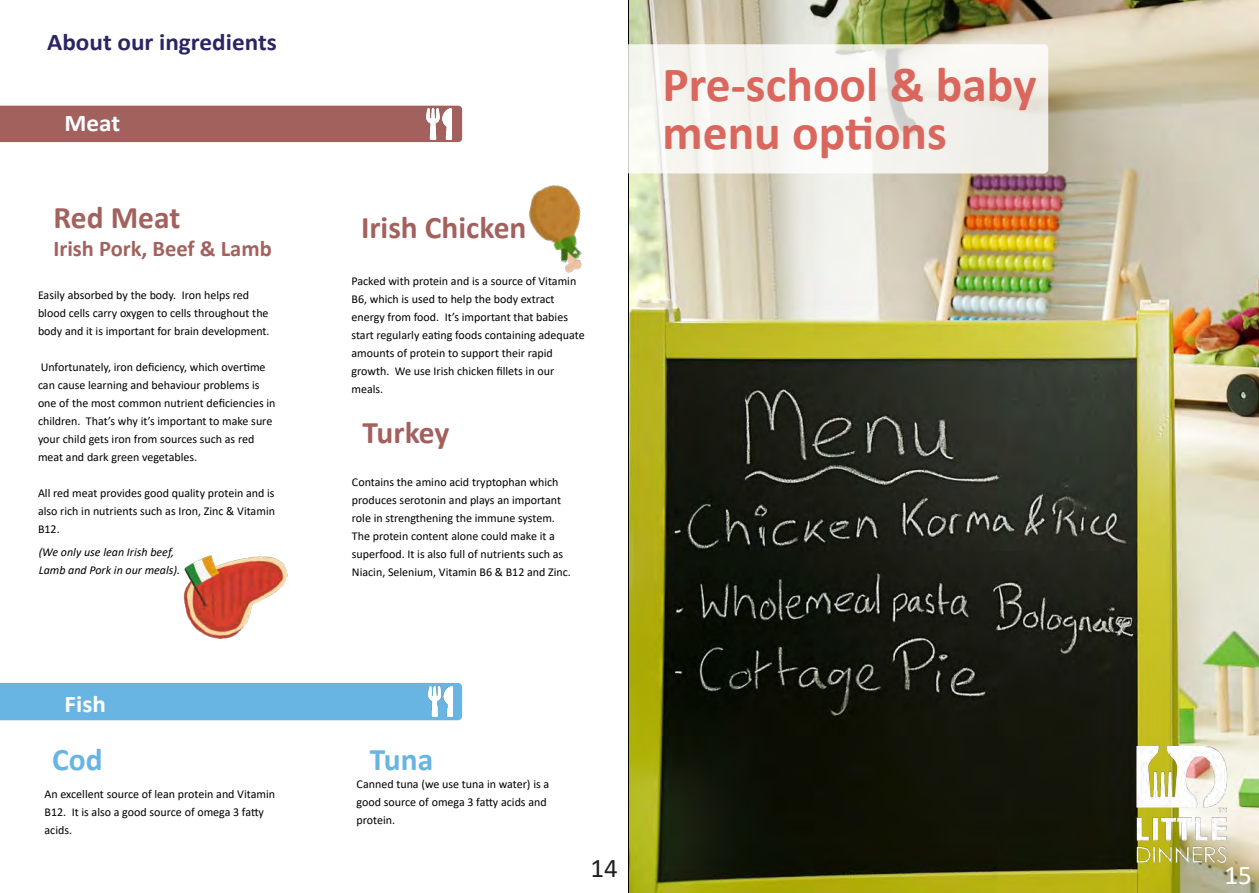
<style>
.page{position:relative;width:1259px;height:893px;background:#fff}
.page>*{position:absolute;margin:0;border:0;box-sizing:border-box;transform-origin:0 0}
.t1{font:700 49.5px/48px "Calibri";color:#da675e}
.t2{font:700 31.5px "Calibri";color:#a3615d}
.t3{font:700 31.5px "Calibri";color:#68b4e2}
.t4{font:27px "Calibri";color:#231f20}
.t5{font:27px "Calibri";color:#fff}
.t6{font:700 24px "Calibri";color:#292663;scale:1.05 1}
.t7{font:700 24px "Calibri";color:#fff;scale:1.05 1}
.t8{font:700 22.5px "Calibri";color:#a3615d}
.t9{font:12px/18px "Calibri";color:#000}
.t10{font:italic 12px/18px "Calibri";color:#000}
</style>
<div class="page">
<img style="left:629px;top:0;width:630px;height:893px">
<svg style="left:611px;top:44px;width:437px;height:129px;fill:#f6f4ef"></svg>
<div style="left:0;top:106px;width:462px;height:36px;background:#a3615d"></div>
<div style="left:0;top:683px;width:462px;height:37px;background:#68b4e2"></div>
<img style="left:528px;top:185px;width:54px;height:88px">
<img style="left:183px;top:555px;width:105px;height:84px">
<img style="left:426px;top:109px;width:25px;height:30px">
<img style="left:428px;top:686px;width:25px;height:31px">
<img style="left:1135px;top:747px;width:95px;height:117px">
<p class="t6" style="left:47px;top:25px;width:220px">About our ingredients</p>
<p class="t7" style="left:65px;top:106px;width:55px">Meat</p>
<p class="t7" style="left:65px;top:109px;width:110px">Vegetables</p>
<p class="t2" style="left:54px;top:195px;width:128px">Red Meat</p>
<p class="t8" style="left:53px;top:232px;width:220px">Irish Pork, Beef &amp; Lamb</p>
<p class="t9" style="left:38px;top:285px;width:233px">Easily absorbed by the body. Iron helps red blood cells carry oxygen to cells throughout the body and it is important for brain development.</p>
<p class="t9" style="left:38px;top:357px;width:239px">Unfortunately, iron deficiency, which overtime can cause learning and behaviour problems is one of the most common nutrient deficiencies in children. That’s why it’s important to make sure your child gets iron from sources such as red meat and dark green vegetables.</p>
<p class="t9" style="left:38px;top:483px;width:238px;text-align:justify">All red meat provides good quality protein and is also rich in nutrients such as Iron, Zinc &amp; Vitamin B12.</p>
<p class="t10" style="left:39px;top:542px;width:143px">(We only use lean Irish beef,<br>Lamb and Pork in our meals).</p>
<p class="t7" style="left:65px;top:687px;width:41px">Fish</p>
<p class="t3" style="left:52px;top:737px;width:52px">Cod</p>
<p class="t9" style="left:45px;top:784px;width:232px">An excellent source of lean protein and Vitamin<br>B12. It is also a good source of omega 3 fatty acids.</p>
<p class="t2" style="left:361px;top:206px;width:167px">Irish Chicken</p>
<p class="t9" style="left:351px;top:272px;width:235px">Packed with protein and is a source of Vitamin B6, which is used to help the body extract energy from food. It’s important that babies start regularly eating foods containing adequate amounts of protein to support their rapid growth. We use Irish chicken fillets in our meals.</p>
<p class="t2" style="left:363px;top:411px;width:88px">Turkey</p>
<p class="t9" style="left:352px;top:472px;width:220px">Contains the amino acid tryptophan which produces serotonin and plays an important role in strengthening the immune system.<br>The protein content alone could make it a superfood. It is also full of nutrients such as Niacin, Selenium, Vitamin B6 &amp; B12 and Zinc.</p>
<p class="t1" style="left:662px;top:60px;width:375px">Pre-school &amp; baby menu options</p>
<p class="t3" style="left:370px;top:737px;width:65px">Tuna</p>
<p class="t9" style="left:357px;top:775px;width:194px">Canned tuna (we use tuna in water) is a good source of omega 3 fatty acids and protein.</p>
<p class="t4" style="left:590px;top:849px;width:29px">14</p>
<p class="t5" style="left:1224px;top:857px;width:29px">15</p>
</div>
